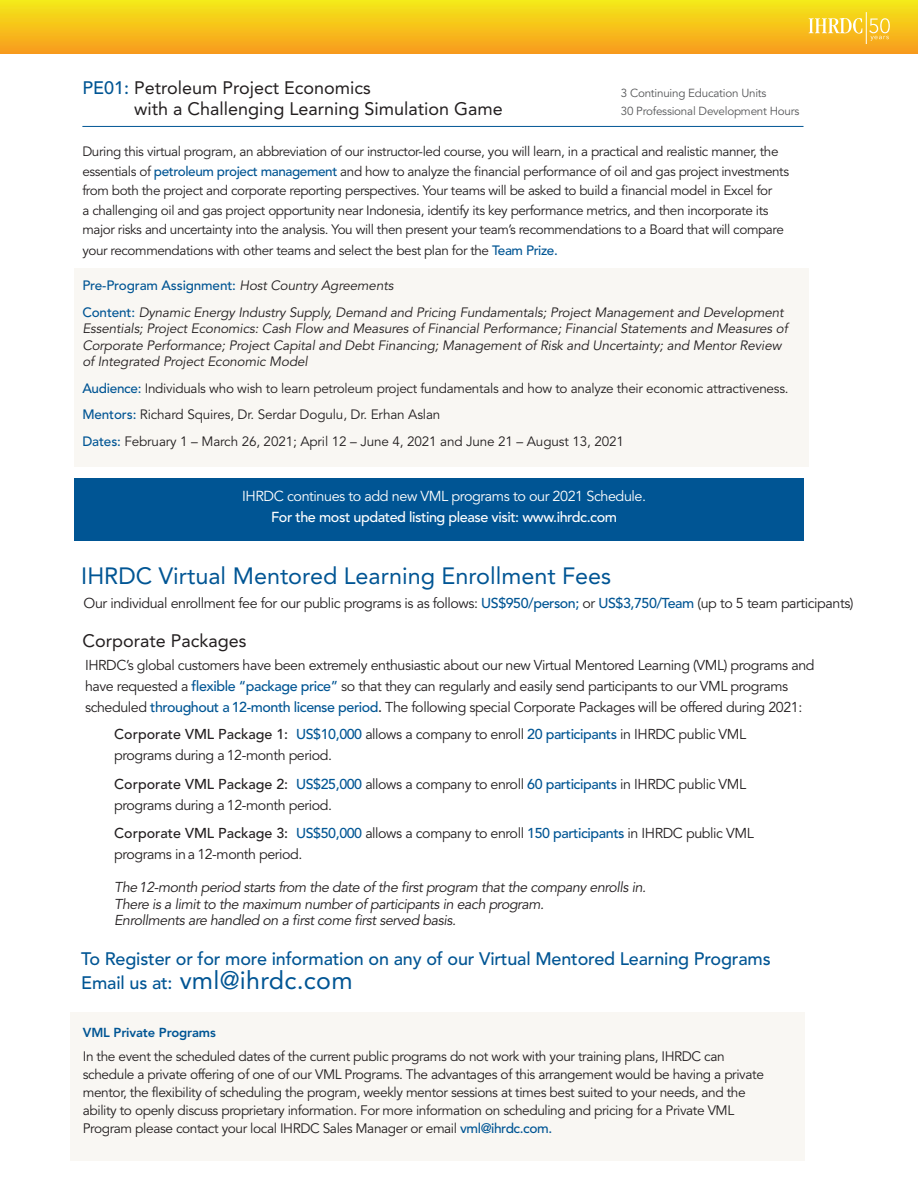
<style>
.page{position:relative;width:918px;height:1188px;background:#fff}
.page>*{position:absolute;margin:0;border:0;box-sizing:border-box;transform-origin:0 0}
.t1{font:25.05px "Avenir LT Std";letter-spacing:.01em;color:#005594}
.t2{font:23.4px "Avenir LT Std";color:#005594}
.t3{font:18px/21px "Avenir LT Std";color:#231f20}
.t4{font:500 18px "Avenir LT Std";letter-spacing:-.01em;color:#005594}
.t5{font:14.4px/21.1px "Avenir LT Std";letter-spacing:-.03em;color:#fff;text-align:center}
.t6{font:14.25px/21px "Avenir LT Std";letter-spacing:-.03em;color:#231f20}
.t7{font:italic 14.25px "Avenir LT Std";letter-spacing:-.03em;color:#231f20}
.t8{font:13.65px/18px "Avenir LT Std";letter-spacing:-.03em;color:#231f20}
.t9{font:13.5px/19.5px "Avenir LT Std";letter-spacing:-.03em;color:#231f20}
.t10{font:italic 13.5px/16.5px "Avenir LT Std";letter-spacing:-.01em;color:#231f20}
.t11{font:13.5px "Avenir LT Std";letter-spacing:-.01em;color:#231f20}
.t12{font:500 13.5px "Avenir LT Std";letter-spacing:-.01em;color:#005594}
.t13{font:800 12.9px "Avenir LT Std";letter-spacing:-.01em;color:#005594}
.t14{font:11.7px "Avenir LT Std";letter-spacing:-.02em;color:#57585a}
.s1{font-weight:500;color:#005594}
.s2{font-weight:400;font-style:italic;color:#231f20}
.s3{font-weight:500;font-style:normal;color:#005594}
.s4{font-weight:500}
.s5{font-weight:500;font-size:18px}
</style>
<div class="page">
<div style="left:74px;top:478px;width:730px;height:63px;background:#005594"></div>
<div style="left:0;top:0;width:918px;height:54px;background:linear-gradient(to bottom,#f4eb18,#f89b1d)"></div>
<svg style="left:809px;top:18px;width:53px;height:16px"></svg>
<hr style="left:866px;top:12px;width:1px;height:32px;background:#fff">
<svg style="left:869px;top:18px;width:21px;height:23px"></svg>
<div style="left:70px;top:1012px;width:734px;height:149px;background:#f9f7f3"></div>
<div style="left:74px;top:268px;width:734px;height:198px;background:#f9f7f3"></div>
<hr style="left:82px;top:126px;width:722px;height:1px;background:#005594">
<p class="t3" style="left:134px;top:77px;width:370px;text-indent:-52px"><span class="s1">PE01:</span> Petroleum Project Economics<br>with a Challenging Learning Simulation Game</p>
<p class="t14" style="left:621px;top:87px;width:147px">3 Continuing Education Units</p>
<p class="t14" style="left:621px;top:104px;width:180px">30 Professional Development Hours</p>
<p class="t9" style="left:82px;top:142px;width:708px">During this virtual program, an abbreviation of our instructor-led course, you will learn, in a practical and realistic manner, the essentials of <span class="s1">petroleum project management</span> and how to analyze the financial performance of oil and gas project investments from both the project and corporate reporting perspectives. Your teams will be asked to build a financial model in Excel for<br>a challenging oil and gas project opportunity near Indonesia, identify its key performance metrics, and then incorporate its major risks and uncertainty into the analysis. You will then present your team’s recommendations to a Board that will compare</p>
<p class="t9" style="left:82px;top:241px;width:477px">your recommendations with other teams and select the best plan for the <span class="s1">Team Prize.</span></p>
<p class="t12" style="left:82px;top:277px;width:313px">Pre-Program Assignment: <span class="s2">Host Country Agreements</span></p>
<p class="t10" style="left:82px;top:304px;width:707px"><span class="s3">Content:</span> Dynamic Energy Industry Supply, Demand and Pricing Fundamentals; Project Management and Development Essentials; Project Economics: Cash Flow and Measures of Financial Performance; Financial Statements and Measures of Corporate Performance; Project Capital and Debt Financing; Management of Risk and Uncertainty; and Mentor Review of Integrated Project Economic Model</p>
<p class="t9" style="left:82px;top:379px;width:708px"><span class="s1">Audience:</span> Individuals who wish to learn petroleum project fundamentals and how to analyze their economic attractiveness.</p>
<p class="t11" style="left:82px;top:406px;width:360px"><span class="s1">Mentors:</span> Richard Squires, Dr. Serdar Dogulu, Dr. Erhan Aslan</p>
<p class="t11" style="left:82px;top:433px;width:543px"><span class="s1">Dates:</span> February 1 – March 26, 2021; April 12 – June 4, 2021 and June 21 – August 13, 2021</p>
<p class="t5" style="left:242px;top:486px;width:405px">IHRDC continues to add new VML programs to our 2021 Schedule.<br><span class="s4">For the most updated listing please visit: www.ihrdc.com</span></p>
<p class="t2" style="left:81px;top:562px;width:531px">IHRDC Virtual Mentored Learning Enrollment Fees</p>
<p class="t6" style="left:84px;top:593px;width:772px">Our individual enrollment fee for our public programs is as follows: <span class="s1">US$950/person;</span> or <span class="s1">US$3,750/Team</span> (up to 5 team participants)</p>
<p class="t3" style="left:82px;top:630px;width:166px">Corporate Packages</p>
<p class="t6" style="left:85px;top:655px;width:731px">IHRDC’s global customers have been extremely enthusiastic about our new Virtual Mentored Learning (VML) programs and have requested a <span class="s1">flexible “package price”</span> so that they can regularly and easily send participants to our VML programs scheduled <span class="s1">throughout a 12-month license period</span><span class="s4">.</span> The following special Corporate Packages will be offered during 2021:</p>
<p class="t6" style="left:114px;top:724px;width:634px"><span class="s4">Corporate VML Package 1:</span> <span class="s1">US$10,000</span> allows a company to enroll <span class="s1">20 participants</span> in IHRDC public VML programs during a 12-month period.</p>
<p class="t6" style="left:114px;top:774px;width:634px"><span class="s4">Corporate VML Package 2:</span> <span class="s1">US$25,000</span> allows a company to enroll <span class="s1">60 participants</span> in IHRDC public VML programs during a 12-month period.</p>
<p class="t6" style="left:114px;top:823px;width:641px"><span class="s4">Corporate VML Package 3:</span> <span class="s1">US$50,000</span> allows a company to enroll <span class="s1">150 participants</span> in IHRDC public VML programs in a 12-month period.</p>
<p class="t7" style="left:114px;top:879px;width:533px">The 12-month period starts from the date of the first program that the company enrolls in.</p>
<p class="t7" style="left:114px;top:896px;width:431px">There is a limit to the maximum number of participants in each program.</p>
<p class="t7" style="left:114px;top:912px;width:343px">Enrollments are handled on a first come first served basis.</p>
<p class="t4" style="left:81px;top:949px;width:691px">To Register or for more information on any of our Virtual Mentored Learning Programs</p>
<p class="t1" style="left:81px;top:966px;width:273px"><span class="s5">Email us at:</span> vml@ihrdc.com</p>
<p class="t13" style="left:83px;top:1025px;width:134px">VML Private Programs</p>
<p class="t8" style="left:83px;top:1048px;width:683px">In the event the scheduled dates of the current public programs do not work with your training plans, IHRDC can schedule a private offering of one of our VML Programs. The advantages of this arrangement would be having a private mentor, the flexibility of scheduling the program, weekly mentor sessions at times best suited to your needs, and the ability to openly discuss proprietary information. For more information on scheduling and pricing for a Private VML Program please contact your local IHRDC Sales Manager or email <span class="s1">vml@ihrdc.com.</span></p>
</div>
